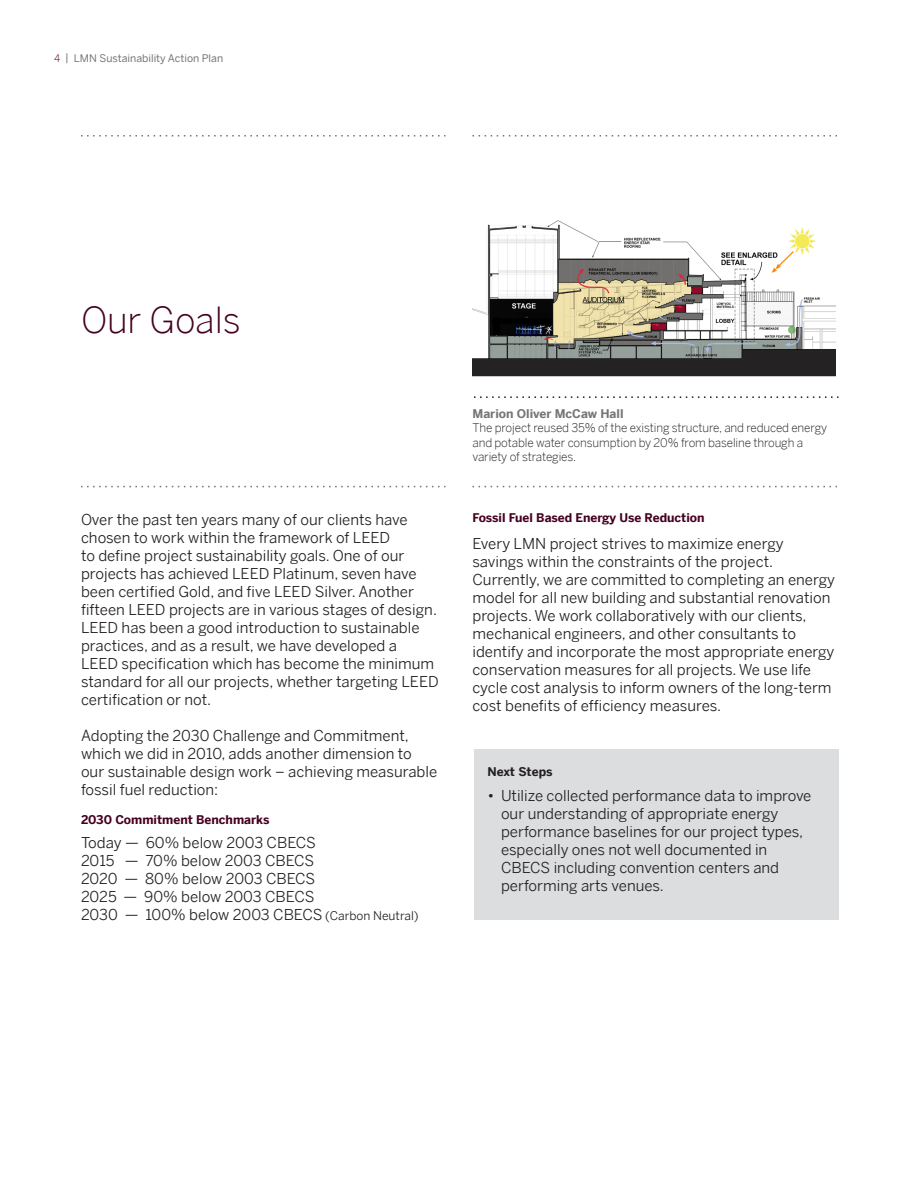
<style>
.page{position:relative;width:918px;height:1188px;background:#fff}
.page>*{position:absolute;margin:0;border:0;box-sizing:border-box;transform-origin:0 0}
.t1{font:300 36px "Benton Sans";color:#450020}
.t2{font:15px/18px "Benton Sans";color:#231f20}
.Subhead{font:300 12px/14.4px "Benton Sans";letter-spacing:-.01em;color:#231f20}
.Subhead_-_Grey{font:700 12px "Benton Sans";color:#450020}
.Subhead_-_Grey-2{font:700 12px "Benton Sans";color:#757679}
.Subhead_-_Grey-3{font:700 12px "Benton Sans";color:#231f20}
.t3{font:10.5px "Benton Sans";color:#757679}
.s1{font-weight:300;color:#450020}
.s2{font-size:12px}
</style>
<div class="page">
<svg style="left:81px;top:135px;width:365px;height:1px"></svg>
<svg style="left:81px;top:486px;width:365px;height:1px"></svg>
<svg style="left:472px;top:486px;width:365px;height:1px"></svg>
<svg style="left:472px;top:135px;width:365px;height:1px"></svg>
<div style="left:474px;top:749px;width:364px;height:171px;background:#dcdddf"></div>
<img style="left:472px;top:220px;width:364px;height:157px">
<svg style="left:474px;top:396px;width:364px;height:2px"></svg>
<p class="t3" style="left:54px;top:51px;width:171px"><span class="s1">4</span> | LMN Sustainability Action Plan</p>
<p class="t1" style="left:81px;top:299px;width:161px">Our Goals</p>
<p class="t2" style="left:81px;top:510px;width:359px">Over the past ten years many of our clients have chosen to work within the framework of LEED<br>to define project sustainability goals. One of our projects has achieved LEED Platinum, seven have been certified Gold, and five LEED Silver. Another fifteen LEED projects are in various stages of design.<br>LEED has been a good introduction to sustainable practices, and as a result, we have developed a<br>LEED specification which has become the minimum standard for all our projects, whether targeting LEED certification or not.</p>
<p class="t2" style="left:81px;top:726px;width:358px">Adopting the 2030 Challenge and Commitment, which we did in 2010, adds another dimension to our sustainable design work – achieving measurable fossil fuel reduction:</p>
<p class="Subhead_-_Grey" style="left:81px;top:812px;width:190px">2030 Commitment Benchmarks</p>
<p class="t2" style="left:81px;top:834px;width:236px">Today — 60% below 2003 CBECS</p>
<p class="t2" style="left:81px;top:852px;width:235px">2015 — 70% below 2003 CBECS</p>
<p class="t2" style="left:81px;top:870px;width:236px">2020 — 80% below 2003 CBECS</p>
<p class="t2" style="left:81px;top:888px;width:235px">2025 — 90% below 2003 CBECS</p>
<p class="t2" style="left:81px;top:906px;width:339px">2030 — 100% below 2003 CBECS <span class="s2">(Carbon Neutral)</span></p>
<p class="Subhead_-_Grey-2" style="left:472px;top:406px;width:153px">Marion Oliver McCaw Hall</p>
<p class="Subhead" style="left:472px;top:421px;width:356px">The project reused 35% of the existing structure, and reduced energy and potable water consumption by 20% from baseline through a variety of strategies.</p>
<p class="Subhead_-_Grey" style="left:472px;top:511px;width:234px">Fossil Fuel Based Energy Use Reduction</p>
<p class="t2" style="left:472px;top:534px;width:364px">Every LMN project strives to maximize energy savings within the constraints of the project.<br>Currently, we are committed to completing an energy model for all new building and substantial renovation projects. We work collaboratively with our clients, mechanical engineers, and other consultants to identify and incorporate the most appropriate energy conservation measures for all projects. We use life cycle cost analysis to inform owners of the long-term cost benefits of efficiency measures.</p>
<p class="Subhead_-_Grey-3" style="left:488px;top:765px;width:66px">Next Steps</p>
<p class="t2" style="left:501px;top:787px;width:312px;text-indent:-14px">• Utilize collected performance data to improve our understanding of appropriate energy performance baselines for our project types, especially ones not well documented in CBECS including convention centers and performing arts venues.</p>
</div>
